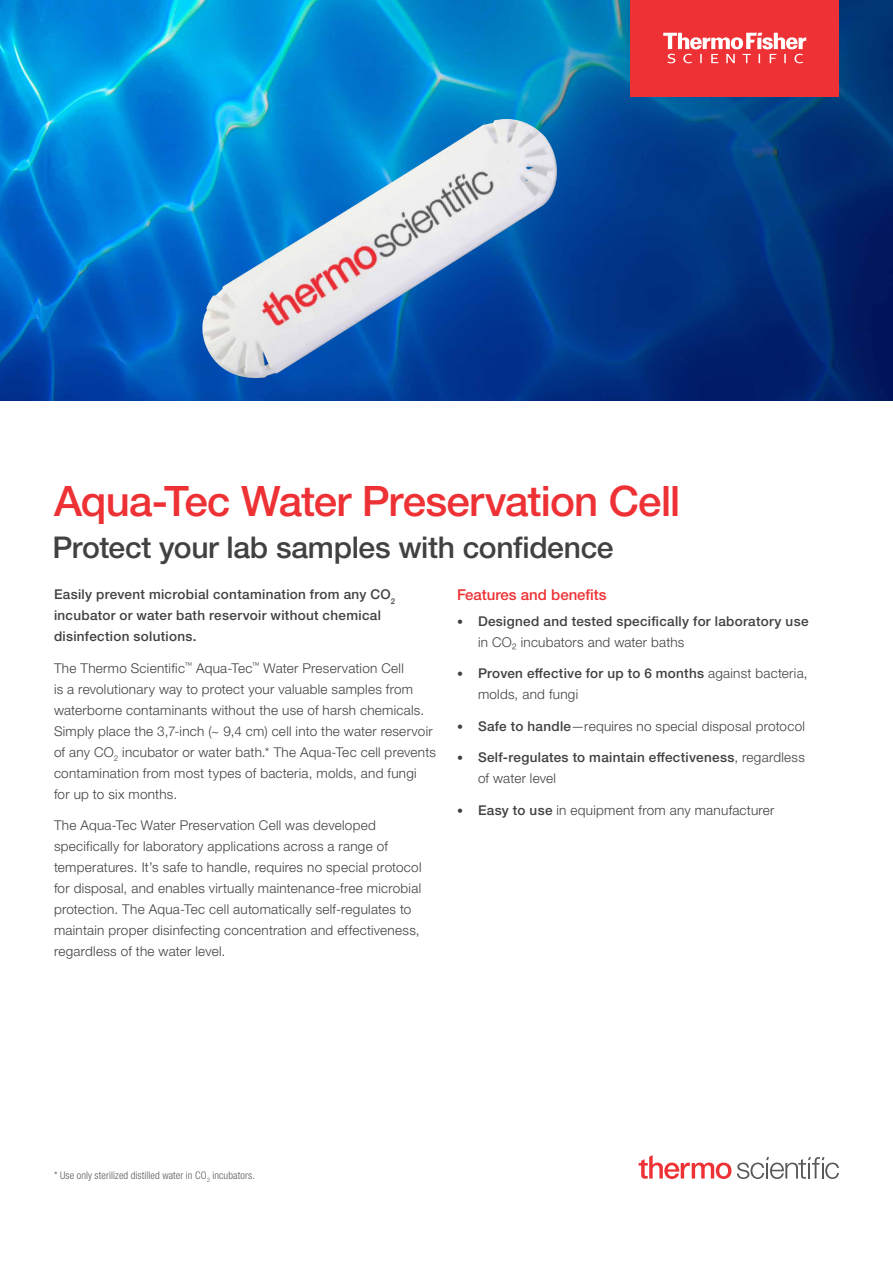
<style>
.page{position:relative;width:893px;height:1263px;background:#fff}
.page>*{position:absolute;margin:0;border:0;box-sizing:border-box;transform-origin:0 0}
.t1{font:500 42px "Helvetica Neue LTW1 G";letter-spacing:-.02em;color:#ee3134}
.t2{font:500 30px "Helvetica Neue LTW1 G";letter-spacing:-.01em;color:#414042}
.t3{font:500 15px "Helvetica Neue LTW1 G";color:#ee3134}
.t4{font:300 13.5px/21px "Helvetica Neue LTW1 G";letter-spacing:.02em;color:#414042}
.t5{font:500 13.5px/21px "Helvetica Neue LTW1 G";letter-spacing:.025em;color:#414042}
.t6{font:300 condensed 10.5px "Helvetica Neue LTW1 G";letter-spacing:.01em;color:#58595b}
.s1{font-weight:300;font-size:12px}
.s2{font-weight:300}
.s3{font-size:12px}
.s4{font-weight:500}
.s5{font-weight:500;font-size:12px}
</style>
<div class="page">
<img style="left:0;top:0;width:893px;height:401px">
<img style="left:198px;top:119px;width:367px;height:265px">
<svg style="left:737px;top:1157px;width:102px;height:22px"></svg>
<svg style="left:639px;top:1155px;width:92px;height:24px"></svg>
<div style="left:630px;top:0;width:209px;height:96px;background:#ee3134"></div>
<svg style="left:663px;top:33px;width:143px;height:30px"></svg>
<h1 class="t1" style="left:54px;top:476px;width:628px">Aqua-Tec Water Preservation Cell</h1>
<h2 class="t2" style="left:52px;top:529px;width:563px">Protect your lab samples with confidence</h2>
<p class="t5" style="left:54px;top:584px;width:343px">Easily prevent microbial contamination from any CO<sub>2 </sub>incubator or water bath reservoir without chemical disinfection solutions.</p>
<p class="t4" style="left:54px;top:657px;width:383px">The Thermo Scientific<sup>™</sup> Aqua-Tec<sup>™</sup> Water Preservation Cell<br>is a revolutionary way to protect your valuable samples from waterborne contaminants without the use of harsh chemicals.<br>Simply place the 3,7-inch (~ 9,4 cm) cell into the water reservoir of any CO<sub>2</sub> incubator or water bath.* The Aqua-Tec cell prevents contamination from most types of bacteria, molds, and fungi<br>for up to six months.</p>
<p class="t4" style="left:54px;top:815px;width:369px">The Aqua-Tec Water Preservation Cell was developed specifically for laboratory applications across a range of temperatures. It’s safe to handle, requires no special protocol for disposal, and enables virtually maintenance-free microbial protection. The Aqua-Tec cell automatically self-regulates to maintain proper disinfecting concentration and effectiveness, regardless of the water level.</p>
<p class="t3" style="left:457px;top:586px;width:151px">Features and benefits</p>
<p class="t5" style="left:478px;top:610px;width:332px;text-indent:-21px"><span class="s1">•</span> Designed and tested specifically for laboratory use <span class="s2">in CO₂ incubators and water baths</span></p>
<p class="t4" style="left:478px;top:663px;width:331px;text-indent:-21px"><span class="s3">•</span> <span class="s4">Proven effective for up to 6 months</span> against bacteria, molds, and fungi</p>
<p class="t4" style="left:457px;top:715px;width:349px"><span class="s3">•</span> <span class="s4">Safe to handle</span>—requires no special disposal protocol</p>
<p class="t5" style="left:478px;top:747px;width:328px;text-indent:-21px"><span class="s1">•</span> Self-regulates to maintain effectiveness<span class="s2">, regardless of water level</span></p>
<p class="t4" style="left:457px;top:799px;width:319px"><span class="s5">•</span> <span class="s4">Easy to use</span> in equipment from any manufacturer</p>
<p class="t6" style="left:54px;top:1169px;width:202px">* Use only sterilized distilled water in CO<sub>2</sub> incubators.</p>
</div>
